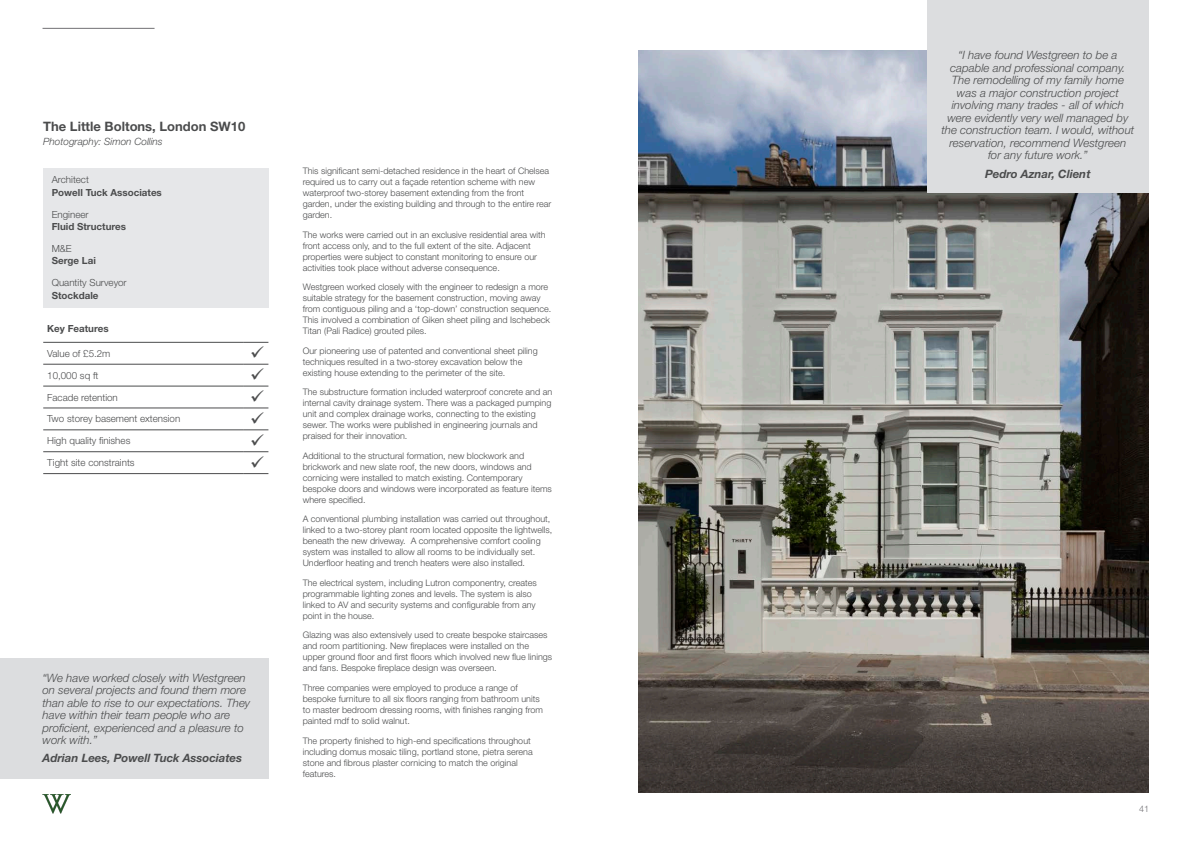
<style>
.page{position:relative;width:1191px;height:842px;background:#fff}
.page>*{position:absolute;margin:0;border:0;box-sizing:border-box;transform-origin:0 0}
.t1{font:700 13px "Helvetica Neue LT Std";color:#4b4c4d}
.t2{font:italic 300 11.5px/12.5px "Helvetica Neue LT Std";color:#4b4c4d;text-align:center}
.t3{font:italic 700 11.5px "Helvetica Neue LT Std";color:#4b4c4d}
.t4{font:italic 300 10px "Helvetica Neue LT Std";color:#4b4c4d}
.t5{font:300 9.8px "Helvetica Neue LT Std";color:#4b4c4d}
.t6{font:700 9.8px "Helvetica Neue LT Std";color:#4b4c4d}
.t7{font:300 9px/11px "Helvetica Neue LT Std";color:#4b4c4d}
.t8{font:300 9px "Helvetica Neue LT Std";color:#717074}
</style>
<div class="page">
<hr style="left:43px;top:28px;width:112px;height:1px;background:#717074">
<img style="left:43px;top:794px;width:28px;height:19px">
<img style="left:638px;top:50px;width:510px;height:742px">
<div style="left:43px;top:168px;width:226px;height:139px;background:#e6e7e9"></div>
<hr style="left:43px;top:342px;width:201px;height:1px;background:#4b4c4d">
<hr style="left:43px;top:364px;width:201px;height:1px;background:#4b4c4d">
<hr style="left:43px;top:386px;width:201px;height:1px;background:#4b4c4d">
<hr style="left:43px;top:408px;width:201px;height:1px;background:#4b4c4d">
<hr style="left:43px;top:430px;width:201px;height:1px;background:#4b4c4d">
<hr style="left:43px;top:451px;width:201px;height:1px;background:#4b4c4d">
<hr style="left:43px;top:473px;width:201px;height:1px;background:#4b4c4d">
<svg style="left:244px;top:473px;width:24px;height:1px"></svg>
<div style="left:927px;top:0;width:221px;height:193px;background:#dcdddf"></div>
<div style="left:0;top:658px;width:269px;height:120px;background:#dcdddf"></div>
<svg style="left:244px;top:342px;width:24px;height:1px"></svg>
<svg style="left:244px;top:364px;width:24px;height:1px"></svg>
<svg style="left:244px;top:386px;width:24px;height:1px"></svg>
<svg style="left:244px;top:408px;width:24px;height:1px"></svg>
<svg style="left:244px;top:430px;width:24px;height:1px"></svg>
<svg style="left:244px;top:451px;width:24px;height:2px"></svg>
<p class="t1" style="left:43px;top:118px;width:203px">The Little Boltons, London SW10</p>
<p class="t4" style="left:43px;top:136px;width:121px">Photography: Simon Collins</p>
<p class="t5" style="left:52px;top:174px;width:39px">Architect</p>
<p class="t6" style="left:52px;top:187px;width:112px">Powell Tuck Associates</p>
<p class="t5" style="left:52px;top:208px;width:38px">Engineer</p>
<p class="t6" style="left:52px;top:221px;width:76px">Fluid Structures</p>
<p class="t5" style="left:52px;top:242px;width:21px">M&amp;E</p>
<p class="t6" style="left:52px;top:255px;width:46px">Serge Lai</p>
<p class="t5" style="left:52px;top:276px;width:76px">Quantity Surveyor</p>
<p class="t6" style="left:52px;top:289px;width:48px">Stockdale</p>
<p class="t6" style="left:47px;top:322px;width:63px">Key Features</p>
<p class="t5" style="left:47px;top:347px;width:65px">Value of £5.2m</p>
<p class="t5" style="left:47px;top:369px;width:53px">10,000 sq ft</p>
<p class="t5" style="left:47px;top:391px;width:72px">Facade retention</p>
<p class="t5" style="left:47px;top:413px;width:135px">Two storey basement extension</p>
<p class="t5" style="left:47px;top:435px;width:85px">High quality finishes</p>
<p class="t5" style="left:47px;top:457px;width:89px">Tight site constraints</p>
<p class="t2" style="left:43px;top:671px;width:209px;text-align:left">“We have worked closely with Westgreen on several projects and found them more than able to rise to our expectations. They have within their team people who are proficient, experienced and a pleasure to work with.”</p>
<p class="t3" style="left:43px;top:751px;width:201px">Adrian Lees, Powell Tuck Associates</p>
<p class="t7" style="left:303px;top:165px;width:250px">This significant semi-detached residence in the heart of Chelsea required us to carry out a façade retention scheme with new waterproof two-storey basement extending from the front garden, under the existing building and through to the entire rear garden.</p>
<p class="t7" style="left:303px;top:229px;width:244px">The works were carried out in an exclusive residential area with front access only, and to the full extent of the site. Adjacent properties were subject to constant monitoring to ensure our activities took place without adverse consequence.</p>
<p class="t7" style="left:303px;top:281px;width:250px">Westgreen worked closely with the engineer to redesign a more suitable strategy for the basement construction, moving away from contiguous piling and a ‘top-down’ construction sequence.<br>This involved a combination of Giken sheet piling and Ischebeck Titan (Pali Radice) grouted piles.</p>
<p class="t7" style="left:303px;top:345px;width:236px">Our pioneering use of patented and conventional sheet piling techniques resulted in a two-storey excavation below the existing house extending to the perimeter of the site.</p>
<p class="t7" style="left:303px;top:386px;width:251px">The substructure formation included waterproof concrete and an internal cavity drainage system. There was a packaged pumping unit and complex drainage works, connecting to the existing sewer. The works were published in engineering journals and praised for their innovation.</p>
<p class="t7" style="left:303px;top:450px;width:251px">Additional to the structural formation, new blockwork and brickwork and new slate roof, the new doors, windows and cornicing were installed to match existing. Contemporary bespoke doors and windows were incorporated as feature items where specified.</p>
<p class="t7" style="left:303px;top:513px;width:251px">A conventional plumbing installation was carried out throughout, linked to a two-storey plant room located opposite the lightwells, beneath the new driveway. A comprehensive comfort cooling system was installed to allow all rooms to be individually set.<br>Underfloor heating and trench heaters were also installed.</p>
<p class="t7" style="left:303px;top:577px;width:236px">The electrical system, including Lutron componentry, creates programmable lighting zones and levels. The system is also linked to AV and security systems and configurable from any point in the house.</p>
<p class="t7" style="left:303px;top:629px;width:251px">Glazing was also extensively used to create bespoke staircases and room partitioning. New fireplaces were installed on the upper ground floor and first floors which involved new flue linings and fans. Bespoke fireplace design was overseen.</p>
<p class="t7" style="left:303px;top:682px;width:242px">Three companies were employed to produce a range of bespoke furniture to all six floors ranging from bathroom units to master bedroom dressing rooms, with finishes ranging from painted mdf to solid walnut.</p>
<p class="t7" style="left:303px;top:735px;width:232px">The property finished to high-end specifications throughout including domus mosaic tiling, portland stone, pietra serena stone and fibrous plaster cornicing to match the original features.</p>
<p class="t2" style="left:941px;top:49px;width:194px">“I have found Westgreen to be a capable and professional company.<br>The remodelling of my family home was a major construction project involving many trades - all of which were evidently very well managed by the construction team. I would, without reservation, recommend Westgreen for any future work.”</p>
<p class="t3" style="left:985px;top:166px;width:107px">Pedro Aznar, Client</p>
<p class="t8" style="left:1139px;top:804px;width:12px">41</p>
</div>
